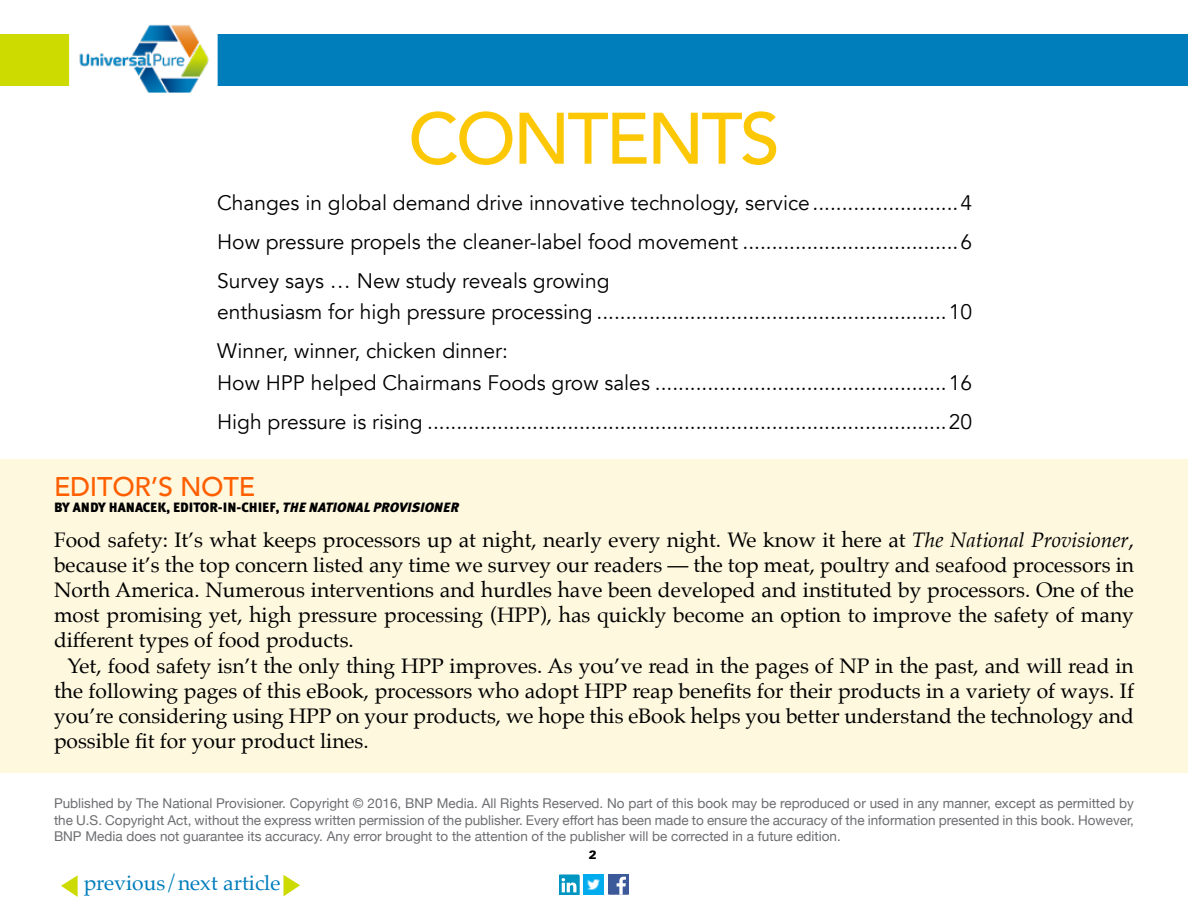
<style>
.page{position:relative;width:1188px;height:918px;background:#fff}
.page>*{position:absolute;margin:0;border:0;box-sizing:border-box;transform-origin:0 0}
.t1{font:500 72px "Avenir";letter-spacing:-.04em;color:#fcc705}
.t2{font:500 27px "Avenir";letter-spacing:-.01em;color:#ff5f00}
.t3{font:21px/25.2px "Palatino";color:#000;text-align:justify}
.t4{font:21px/39px "Avenir";color:#000}
.t5{font:21px "Palatino";color:#007dbb}
.t6{font:13.5px/16.2px "Helvetica Neue";color:#6d6e71;text-align:justify}
.t7{font:900 13.5px "Meta Plus Lining";color:#000}
.t8{font:900 12px "Univers";color:#000}
.s1{font-style:italic}
</style>
<div class="page">
<svg style="left:609px;top:874px;width:20px;height:21px"></svg>
<img style="left:583px;top:874px;width:20px;height:21px">
<svg style="left:559px;top:874px;width:20px;height:21px"></svg>
<div style="left:0;top:34px;width:70px;height:52px;background:#cddb00"></div>
<div style="left:218px;top:34px;width:970px;height:52px;background:#007dbb"></div>
<svg style="left:61px;top:875px;width:17px;height:22px"></svg>
<svg style="left:284px;top:875px;width:16px;height:21px"></svg>
<img style="left:79px;top:24px;width:130px;height:68px">
<div style="left:69px;top:19px;width:149px;height:76px;border:2px solid #fff"></div>
<div style="left:0;top:459px;width:1188px;height:313px;background:#fef8df"></div>
<h1 class="t1" style="left:408px;top:76px;width:373px">CONTENTS</h1>
<p class="t4" style="left:217px;top:183px;width:757px;text-align:justify">Changes in global demand drive innovative technology, service.........................4<br>How pressure propels the cleaner-label food movement .....................................6<br>Survey says … New study reveals growing</p>
<p class="t4" style="left:217px;top:293px;width:757px">enthusiasm for high pressure processing ............................................................10<br>Winner, winner, chicken dinner:</p>
<p class="t4" style="left:217px;top:363px;width:757px">How HPP helped Chairmans Foods grow sales ..................................................16<br>High pressure is rising .........................................................................................20</p>
<p class="t2" style="left:54px;top:464px;width:203px">EDITOR’S NOTE</p>
<p class="t3" style="left:54px;top:527px;width:1082px">Food safety: It’s what keeps processors up at night, nearly every night. We know it here at <span class="s1">The National Provisioner</span>, because it’s the top concern listed any time we survey our readers — the top meat, poultry and seafood processors in North America. Numerous interventions and hurdles have been developed and instituted by processors. One of the most promising yet, high pressure processing (HPP), has quickly become an option to improve the safety of many different types of food products.</p>
<p class="t3" style="left:54px;top:653px;width:1082px;text-indent:14px">Yet, food safety isn’t the only thing HPP improves. As you’ve read in the pages of NP in the past, and will read in the following pages of this eBook, processors who adopt HPP reap benefits for their products in a variety of ways. If you’re considering using HPP on your products, we hope this eBook helps you better understand the technology and possible fit for your product lines.</p>
<p class="t7" style="left:54px;top:499px;width:406px">BY ANDY HANACEK, EDITOR-IN-CHIEF, <span class="s1">THE NATIONAL PROVISIONER</span></p>
<p class="t6" style="left:54px;top:796px;width:1082px">Published by The National Provisioner. Copyright © 2016, BNP Media. All Rights Reserved. No part of this book may be reproduced or used in any manner, except as permitted by the U.S. Copyright Act, without the express written permission of the publisher. Every effort has been made to ensure the accuracy of the information presented in this book. However, BNP Media does not guarantee its accuracy. Any error brought to the attention of the publisher will be corrected in a future edition.</p>
<p class="t5" style="left:84px;top:865px;width:198px">previous/next article</p>
<p class="t8" style="left:589px;top:847px;width:10px">2</p>
</div>
